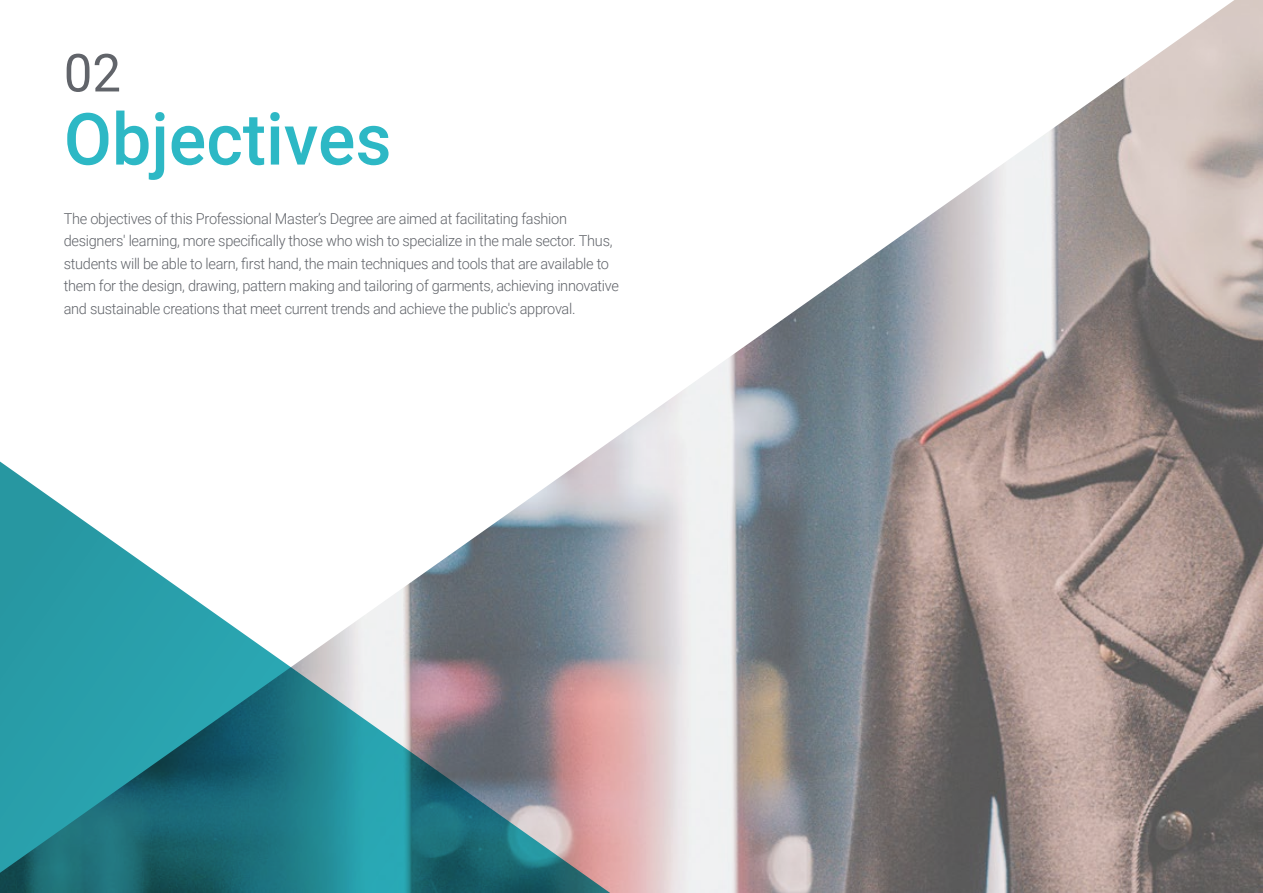
<style>
.page{position:relative;width:1263px;height:893px;background:#fff}
.page>*{position:absolute;margin:0;border:0;box-sizing:border-box;transform-origin:0 0}
.t1{font:500 72px "Roboto";color:#2db8c5}
.t2{font:52.5px "Roboto";color:#61646a}
.t3{font:300 15px/22.5px "Roboto";letter-spacing:-.02em;color:#61646a}
</style>
<div class="page">
<img style="left:604px;top:0;width:659px;height:893px">
<svg style="left:0;top:446px;width:640px;height:447px"></svg>
<h2 class="t2" style="left:64px;top:36px;width:59px">02</h2>
<h1 class="t1" style="left:64px;top:89px;width:329px">Objectives</h1>
<p class="t3" style="left:64px;top:207px;width:557px">The objectives of this Professional Master’s Degree are aimed at facilitating fashion designers' learning, more specifically those who wish to specialize in the male sector. Thus, students will be able to learn, first hand, the main techniques and tools that are available to them for the design, drawing, pattern making and tailoring of garments, achieving innovative and sustainable creations that meet current trends and achieve the public's approval.</p>
</div>
